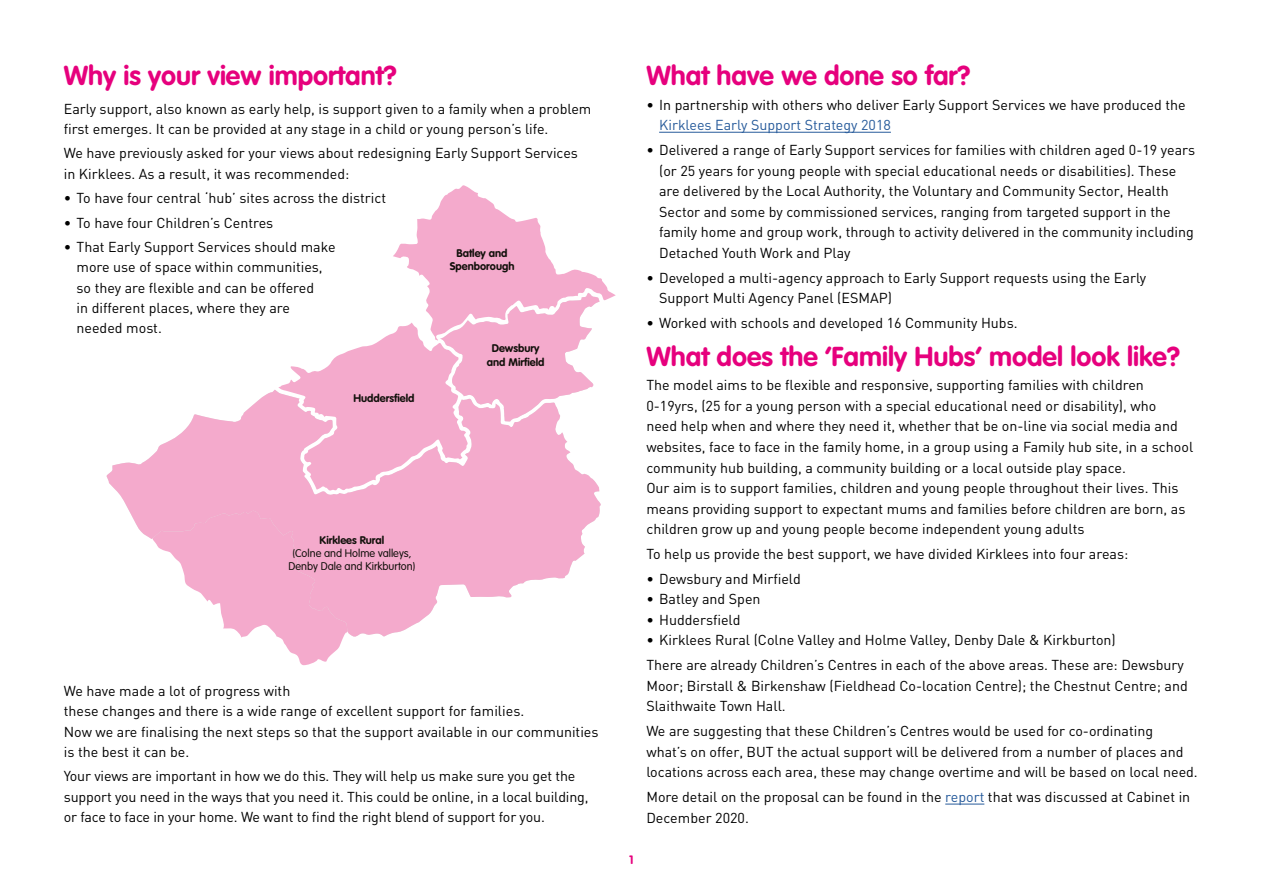
<style>
.page{position:relative;width:1263px;height:893px;background:#fff}
.page>*{position:absolute;margin:0;border:0;box-sizing:border-box;transform-origin:0 0}
.t1{font:700 27px "VAG Rounded";color:#e6007d}
.t2{font:14.25px/20.5px "DIN";color:#000}
.t3{font:14.25px "DIN";color:#275b9b}
.t4{font:700 12px "VAG Rounded";color:#e6007d}
.t5{font:700 10.95px/13.2px "VAG Rounded";color:#12100b;text-align:center}
.t6{font:300 10.95px/13.2px "VAG Rounded";color:#12100b;text-align:center}
.s1{color:#275b9b}
</style>
<div class="page">
<hr style="left:659px;top:132px;width:232px;height:1px;background:#275b9b">
<hr style="left:945px;top:804px;width:39px;height:1px;background:#275b9b">
<svg style="left:280px;top:638px;width:63px;height:27px"></svg>
<svg style="left:107px;top:390px;width:494px;height:248px;fill:#f4aacc"></svg>
<svg style="left:278px;top:185px;width:338px;height:306px"></svg>
<h1 class="t1" style="left:64px;top:60px;width:334px">Why is your view important?</h1>
<p class="t2" style="left:64px;top:98px;width:529px">Early support, also known as early help, is support given to a family when a problem first emerges. It can be provided at any stage in a child or young person’s life.</p>
<p class="t2" style="left:64px;top:143px;width:516px">We have previously asked for your views about redesigning Early Support Services in Kirklees. As a result, it was recommended:</p>
<p class="t2" style="left:64px;top:187px;width:324px">• To have four central ‘hub’ sites across the district</p>
<p class="t2" style="left:64px;top:212px;width:211px">• To have four Children’s Centres</p>
<p class="t2" style="left:77px;top:237px;width:261px;text-indent:-13px">• That Early Support Services should make more use of space within communities, so they are flexible and can be offered<br>in different places, where they are needed most.</p>
<p class="t5" style="left:450px;top:247px;width:66px">Batley and<br>Spenborough</p>
<p class="t5" style="left:353px;top:391px;width:62px">Huddersfield</p>
<p class="t5" style="left:320px;top:533px;width:66px">Kirklees Rural</p>
<p class="t6" style="left:289px;top:546px;width:128px">(Colne and Holme valleys,<br>Denby Dale and Kirkburton)</p>
<p class="t5" style="left:487px;top:342px;width:59px">Dewsbury and Mirfield</p>
<p class="t2" style="left:64px;top:680px;width:536px">We have made a lot of progress with<br>these changes and there is a wide range of excellent support for families.<br>Now we are finalising the next steps so that the support available in our communities is the best it can be.</p>
<p class="t2" style="left:64px;top:766px;width:526px">Your views are important in how we do this. They will help us make sure you get the support you need in the ways that you need it. This could be online, in a local building, or face to face in your home. We want to find the right blend of support for you.</p>
<p class="t4" style="left:629px;top:853px;width:6px">1</p>
<h1 class="t1" style="left:646px;top:60px;width:326px">What have we done so far?</h1>
<p class="t2" style="left:646px;top:94px;width:541px">• In partnership with others who deliver Early Support Services we have produced the</p>
<p class="t3" style="left:659px;top:116px;width:233px">Kirklees Early Support Strategy 2018</p>
<p class="t2" style="left:659px;top:139px;width:537px;text-indent:-13px">• Delivered a range of Early Support services for families with children aged 0-19 years (or 25 years for young people with special educational needs or disabilities). These are delivered by the Local Authority, the Voluntary and Community Sector, Health Sector and some by commissioned services, ranging from targeted support in the family home and group work, through to activity delivered in the community including Detached Youth Work and Play</p>
<p class="t2" style="left:659px;top:267px;width:489px;text-indent:-13px">• Developed a multi-agency approach to Early Support requests using the Early<br>Support Multi Agency Panel (ESMAP)</p>
<p class="t2" style="left:646px;top:312px;width:373px">• Worked with schools and developed 16 Community Hubs.</p>
<h1 class="t1" style="left:646px;top:340px;width:535px">What does the ‘Family Hubs’ model look like?</h1>
<p class="t2" style="left:646px;top:375px;width:548px">The model aims to be flexible and responsive, supporting families with children 0-19yrs, (25 for a young person with a special educational need or disability), who<br>need help when and where they need it, whether that be on-line via social media and websites, face to face in the family home, in a group using a Family hub site, in a school community hub building, a community building or a local outside play space.<br>Our aim is to support families, children and young people throughout their lives. This means providing support to expectant mums and families before children are born, as children grow up and young people become independent young adults</p>
<p class="t2" style="left:646px;top:543px;width:483px">To help us provide the best support, we have divided Kirklees into four areas:</p>
<p class="t2" style="left:646px;top:568px;width:156px">• Dewsbury and Mirfield</p>
<p class="t2" style="left:646px;top:589px;width:116px">• Batley and Spen</p>
<p class="t2" style="left:646px;top:609px;width:96px">• Huddersfield</p>
<p class="t2" style="left:646px;top:628px;width:539px;line-height:24.8px">• Kirklees Rural (Colne Valley and Holme Valley, Denby Dale &amp; Kirkburton)<br>There are already Children’s Centres in each of the above areas. These are: Dewsbury</p>
<p class="t2" style="left:646px;top:675px;width:543px">Moor; Birstall &amp; Birkenshaw (Fieldhead Co-location Centre); the Chestnut Centre; and<br>Slaithwaite Town Hall.</p>
<p class="t2" style="left:646px;top:720px;width:553px">We are suggesting that these Children’s Centres would be used for co-ordinating<br>what’s on offer, BUT the actual support will be delivered from a number of places and locations across each area, these may change overtime and will be based on local need.</p>
<p class="t2" style="left:646px;top:786px;width:545px">More detail on the proposal can be found in the <span class="s1">report</span> that was discussed at Cabinet in<br>December 2020.</p>
</div>
